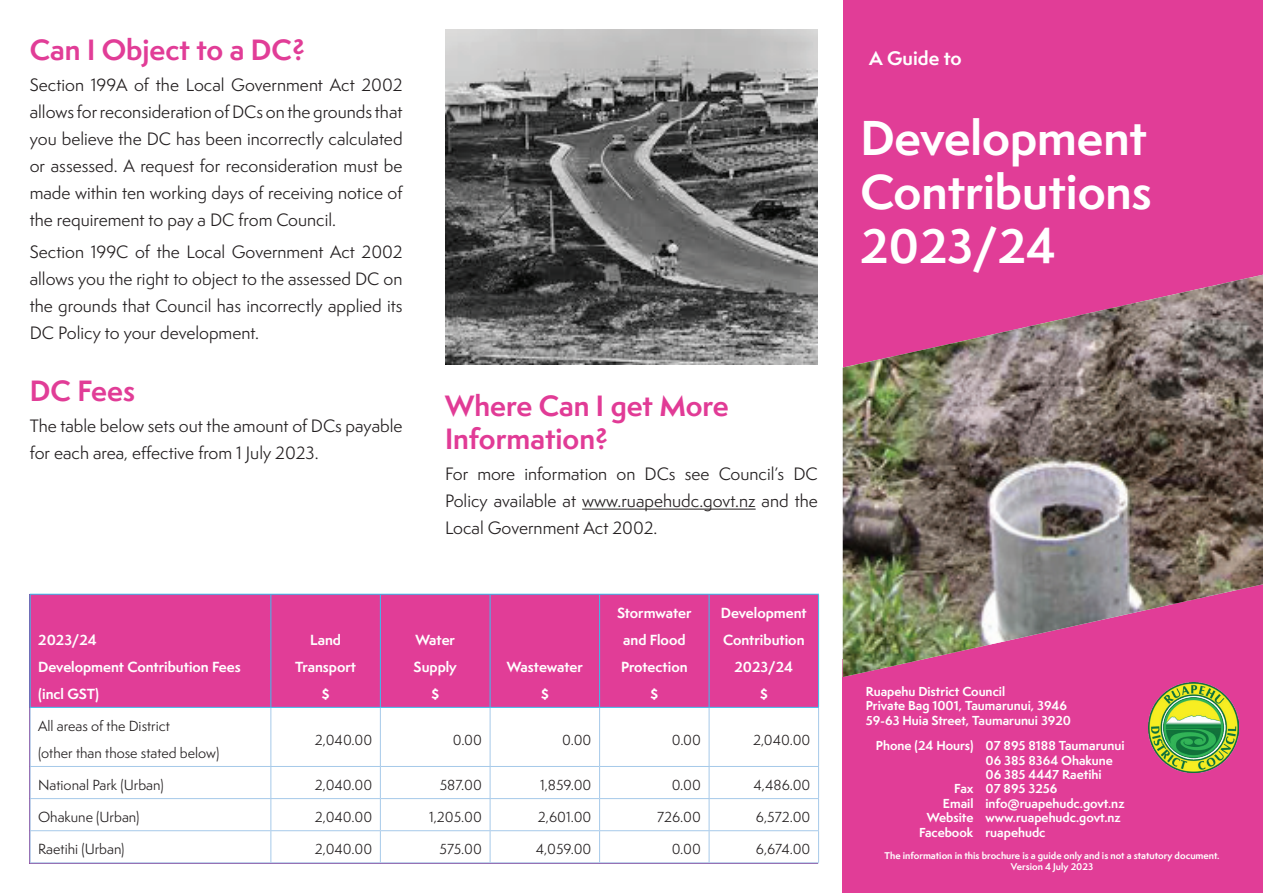
<style>
.page{position:relative;width:1263px;height:893px;background:#fff}
.page>*{position:absolute;margin:0;border:0;box-sizing:border-box;transform-origin:0 0}
.t1{font:700 45px/54px "Semplicita Pro";color:#fff;text-align:justify}
.t2{font:700 27px/32.4px "Semplicita Pro";color:#e13b96}
.t3{font:700 27px "Semplicita Pro";color:#e13d97}
.t4{font:700 18px "Semplicita Pro";color:#fff}
.t5{font:16.5px/27px "Semplicita Pro";color:#231f20;text-align:justify}
.t6{font:13.5px/27px "Semplicita Pro";color:#231f20}
.t7{font:700 13.5px/27px "Semplicita Pro";color:#fff;text-align:center}
.t8{font:700 12px/14.4px "Semplicita Pro";color:#fff}
.t9{font:700 9px/10.8px "Semplicita Pro";color:#fff;text-align:center}
</style>
<div class="page">
<div style="left:843px;top:0;width:420px;height:668px;background:#e13d97"></div>
<div style="left:843px;top:659px;width:420px;height:234px;background:#e13d97"></div>
<img style="left:1148px;top:682px;width:91px;height:91px">
<img style="left:843px;top:274px;width:420px;height:403px">
<img style="left:445px;top:30px;width:373px;height:335px">
<div style="left:31px;top:595px;width:349px;height:112px;background:#e13d97"></div>
<div style="left:381px;top:595px;width:437px;height:112px;background:#e13d97"></div>
<svg style="left:31px;top:708px;width:787px;height:154px"></svg>
<hr style="left:818px;top:767px;width:1px;height:31px;background:#a6c9e9">
<hr style="left:30px;top:708px;width:1px;height:58px;background:#a6c9e9">
<hr style="left:270px;top:708px;width:1px;height:58px;background:#a6c9e9">
<hr style="left:380px;top:708px;width:1px;height:58px;background:#a6c9e9">
<hr style="left:380px;top:766px;width:110px;height:1px;background:#a6c9e9">
<hr style="left:490px;top:708px;width:1px;height:58px;background:#a6c9e9">
<hr style="left:599px;top:708px;width:1px;height:58px;background:#a6c9e9">
<hr style="left:709px;top:708px;width:1px;height:58px;background:#a6c9e9">
<hr style="left:818px;top:708px;width:1px;height:58px;background:#a6c9e9">
<hr style="left:709px;top:766px;width:110px;height:1px;background:#a6c9e9">
<hr style="left:30px;top:766px;width:241px;height:1px;background:#a6c9e9">
<hr style="left:30px;top:767px;width:1px;height:31px;background:#a6c9e9">
<hr style="left:30px;top:798px;width:241px;height:1px;background:#a6c9e9">
<hr style="left:30px;top:799px;width:1px;height:31px;background:#a6c9e9">
<hr style="left:30px;top:830px;width:241px;height:1px;background:#a6c9e9">
<hr style="left:30px;top:831px;width:1px;height:31px;background:#a6c9e9">
<hr style="left:30px;top:862px;width:241px;height:1px;background:#a6c9e9">
<hr style="left:271px;top:766px;width:109px;height:1px;background:#a6c9e9">
<hr style="left:270px;top:767px;width:1px;height:31px;background:#a6c9e9">
<hr style="left:380px;top:767px;width:1px;height:31px;background:#a6c9e9">
<hr style="left:271px;top:798px;width:109px;height:1px;background:#a6c9e9">
<hr style="left:270px;top:799px;width:1px;height:31px;background:#a6c9e9">
<hr style="left:271px;top:830px;width:109px;height:1px;background:#a6c9e9">
<hr style="left:270px;top:831px;width:1px;height:31px;background:#a6c9e9">
<hr style="left:271px;top:862px;width:109px;height:1px;background:#a6c9e9">
<hr style="left:380px;top:798px;width:110px;height:1px;background:#a6c9e9">
<hr style="left:380px;top:799px;width:1px;height:31px;background:#a6c9e9">
<hr style="left:380px;top:830px;width:110px;height:1px;background:#a6c9e9">
<hr style="left:380px;top:831px;width:1px;height:31px;background:#a6c9e9">
<hr style="left:380px;top:862px;width:110px;height:1px;background:#a6c9e9">
<hr style="left:490px;top:766px;width:110px;height:1px;background:#a6c9e9">
<hr style="left:490px;top:767px;width:1px;height:31px;background:#a6c9e9">
<hr style="left:490px;top:798px;width:110px;height:1px;background:#a6c9e9">
<hr style="left:490px;top:799px;width:1px;height:31px;background:#a6c9e9">
<hr style="left:490px;top:830px;width:110px;height:1px;background:#a6c9e9">
<hr style="left:490px;top:831px;width:1px;height:31px;background:#a6c9e9">
<hr style="left:490px;top:862px;width:110px;height:1px;background:#a6c9e9">
<hr style="left:600px;top:766px;width:109px;height:1px;background:#a6c9e9">
<hr style="left:599px;top:767px;width:1px;height:31px;background:#a6c9e9">
<hr style="left:709px;top:767px;width:1px;height:31px;background:#a6c9e9">
<hr style="left:600px;top:798px;width:109px;height:1px;background:#a6c9e9">
<hr style="left:599px;top:799px;width:1px;height:31px;background:#a6c9e9">
<hr style="left:600px;top:830px;width:109px;height:1px;background:#a6c9e9">
<hr style="left:599px;top:831px;width:1px;height:31px;background:#a6c9e9">
<hr style="left:600px;top:862px;width:109px;height:1px;background:#a6c9e9">
<hr style="left:709px;top:798px;width:110px;height:1px;background:#a6c9e9">
<hr style="left:709px;top:799px;width:1px;height:31px;background:#a6c9e9">
<hr style="left:818px;top:799px;width:1px;height:31px;background:#a6c9e9">
<hr style="left:709px;top:830px;width:110px;height:1px;background:#a6c9e9">
<hr style="left:709px;top:831px;width:1px;height:31px;background:#a6c9e9">
<hr style="left:818px;top:831px;width:1px;height:31px;background:#a6c9e9">
<hr style="left:709px;top:862px;width:110px;height:1px;background:#a6c9e9">
<hr style="left:30px;top:594px;width:241px;height:1px;background:#3abfef">
<hr style="left:30px;top:595px;width:1px;height:112px;background:#3abfef">
<hr style="left:271px;top:594px;width:109px;height:1px;background:#3abfef">
<hr style="left:270px;top:595px;width:1px;height:112px;background:#3abfef">
<hr style="left:30px;top:707px;width:241px;height:1px;background:#3abfef">
<hr style="left:271px;top:707px;width:109px;height:1px;background:#3abfef">
<hr style="left:380px;top:594px;width:110px;height:1px;background:#3abfef">
<hr style="left:380px;top:595px;width:1px;height:112px;background:#3abfef">
<hr style="left:380px;top:707px;width:110px;height:1px;background:#3abfef">
<hr style="left:490px;top:594px;width:110px;height:1px;background:#3abfef">
<hr style="left:490px;top:595px;width:1px;height:112px;background:#3abfef">
<hr style="left:490px;top:707px;width:110px;height:1px;background:#3abfef">
<hr style="left:709px;top:594px;width:110px;height:1px;background:#3abfef">
<hr style="left:818px;top:595px;width:1px;height:112px;background:#3abfef">
<hr style="left:709px;top:707px;width:110px;height:1px;background:#3abfef">
<hr style="left:600px;top:594px;width:109px;height:1px;background:#3abfef">
<hr style="left:599px;top:595px;width:1px;height:112px;background:#3abfef">
<hr style="left:709px;top:595px;width:1px;height:112px;background:#3abfef">
<hr style="left:600px;top:707px;width:109px;height:1px;background:#3abfef">
<hr style="left:582px;top:509px;width:174px;height:1px;background:#231f20">
<h2 class="t3" style="left:30px;top:30px;width:277px">Can I Object to a DC?</h2>
<p class="t5" style="left:30px;top:71px;width:374px">Section 199A of the Local Government Act 2002 allows for reconsideration of DCs on the grounds that you believe the DC has been incorrectly calculated or assessed. A request for reconsideration must be made within ten working days of receiving notice of the requirement to pay a DC from Council.</p>
<p class="t5" style="left:30px;top:238px;width:374px">Section 199C of the Local Government Act 2002 allows you the right to object to the assessed DC on the grounds that Council has incorrectly applied its DC Policy to your development.</p>
<h2 class="t3" style="left:30px;top:370px;width:107px">DC Fees</h2>
<p class="t5" style="left:30px;top:412px;width:374px">The table below sets out the amount of DCs payable for each area, effective from 1 July 2023.</p>
<h2 class="t2" style="left:445px;top:389px;width:285px">Where Can I get More<br>Information?</h2>
<p class="t5" style="left:445px;top:460px;width:374px">For more information on DCs see Council’s DC Policy available at www.ruapehudc.govt.nz and the Local Government Act 2002.</p>
<p class="t7" style="left:38px;top:626px;width:204px;text-align:left">2023/24<br>Development Contribution Fees (incl GST)</p>
<p class="t7" style="left:295px;top:626px;width:62px">Land<br>Transport $</p>
<p class="t7" style="left:414px;top:626px;width:45px">Water<br>Supply $</p>
<p class="t7" style="left:507px;top:653px;width:78px">Wastewater $</p>
<p class="t7" style="left:617px;top:599px;width:76px">Stormwater and Flood<br>Protection $</p>
<p class="t7" style="left:721px;top:599px;width:87px">Development<br>Contribution<br>2023/24<br>$</p>
<p class="t6" style="left:38px;top:712px;width:183px">All areas of the District<br>(other than those stated below)</p>
<p class="t6" style="left:315px;top:726px;width:59px">2,040.00</p>
<p class="t6" style="left:453px;top:726px;width:31px">0.00</p>
<p class="t6" style="left:562px;top:726px;width:31px">0.00</p>
<p class="t6" style="left:672px;top:726px;width:31px">0.00</p>
<p class="t6" style="left:753px;top:726px;width:59px">2,040.00</p>
<p class="t6" style="left:38px;top:771px;width:127px">National Park (Urban)</p>
<p class="t6" style="left:315px;top:771px;width:59px">2,040.00</p>
<p class="t6" style="left:440px;top:771px;width:44px">587.00</p>
<p class="t6" style="left:540px;top:771px;width:53px">1,859.00</p>
<p class="t6" style="left:672px;top:771px;width:31px">0.00</p>
<p class="t6" style="left:753px;top:771px;width:58px">4,486.00</p>
<p class="t6" style="left:38px;top:803px;width:103px">Ohakune (Urban)</p>
<p class="t6" style="left:315px;top:803px;width:59px">2,040.00</p>
<p class="t6" style="left:429px;top:803px;width:54px">1,205.00</p>
<p class="t6" style="left:538px;top:803px;width:55px">2,601.00</p>
<p class="t6" style="left:657px;top:803px;width:45px">726.00</p>
<p class="t6" style="left:756px;top:803px;width:56px">6,572.00</p>
<p class="t6" style="left:38px;top:836px;width:88px">Raetihi (Urban)</p>
<p class="t6" style="left:315px;top:836px;width:59px">2,040.00</p>
<p class="t6" style="left:440px;top:836px;width:44px">575.00</p>
<p class="t6" style="left:536px;top:836px;width:57px">4,059.00</p>
<p class="t6" style="left:672px;top:836px;width:31px">0.00</p>
<p class="t6" style="left:756px;top:836px;width:56px">6,674.00</p>
<p class="t4" style="left:869px;top:44px;width:94px">A Guide to</p>
<h1 class="t1" style="left:860px;top:111px;width:293px">Development Contributions 2023/24</h1>
<p class="t8" style="left:866px;top:684px;width:207px">Ruapehu District Council<br>Private Bag 1001, Taumarunui, 3946<br>59-63 Huia Street, Taumarunui 3920</p>
<p class="t8" style="left:876px;top:738px;width:99px">Phone (24 Hours)</p>
<p class="t8" style="left:919px;top:781px;width:56px;text-align:right">Fax<br>Email<br>Website<br>Facebook</p>
<p class="t8" style="left:985px;top:738px;width:141px">07 895 8188 Taumarunui<br>06 385 8364 Ohakune<br>06 385 4447 Raetihi<br>07 895 3256 info@ruapehudc.govt.nz www.ruapehudc.govt.nz ruapehudc</p>
<p class="t9" style="left:884px;top:850px;width:337px">The information in this brochure is a guide only and is not a statutory document.<br>Version 4 July 2023</p>
</div>
